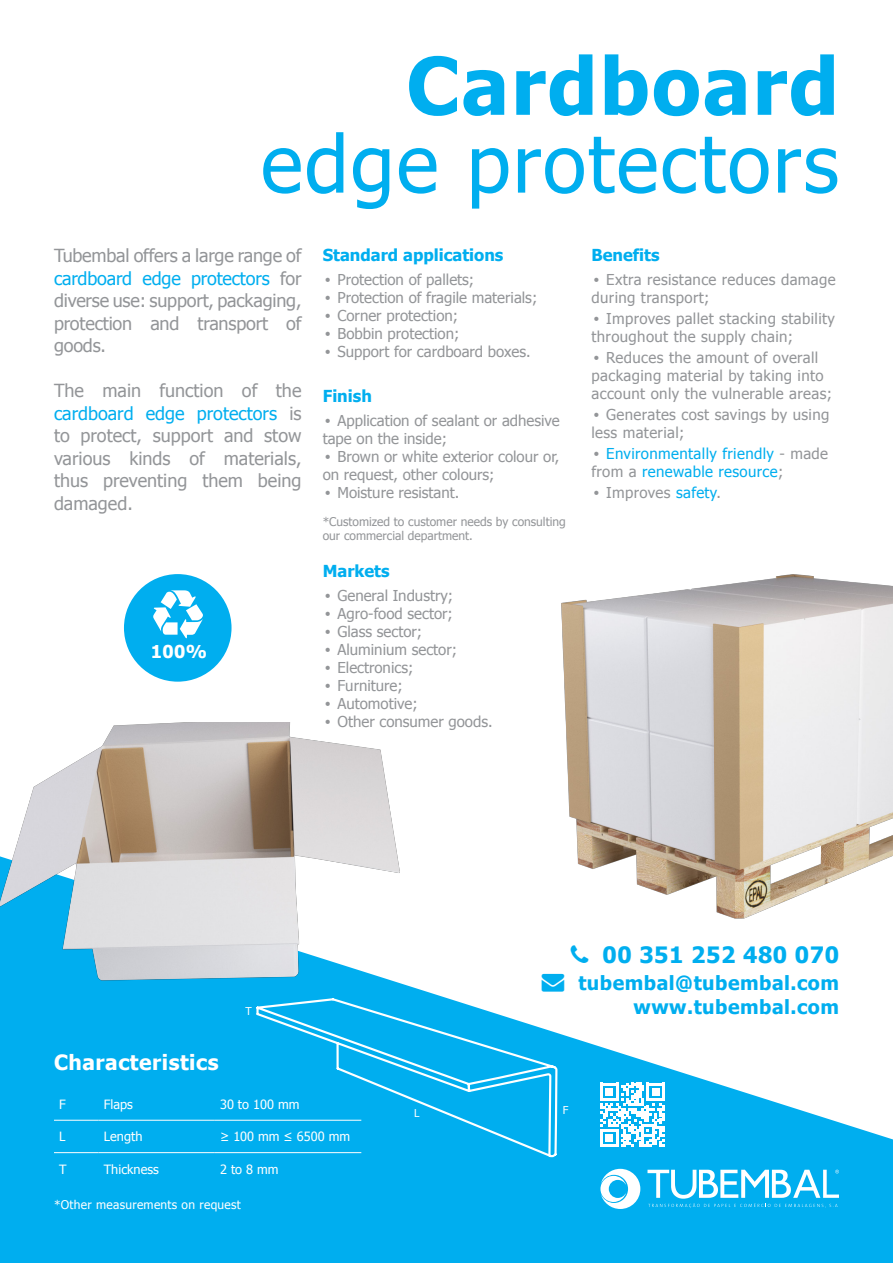
<style>
.page{position:relative;width:893px;height:1263px;background:#fff}
.page>*{position:absolute;margin:0;border:0;box-sizing:border-box;transform-origin:0 0}
.t1{font:79.5px "Tahoma";letter-spacing:.025em;color:#00aeef}
.t2{font:700 79.5px "Tahoma";letter-spacing:.025em;color:#00aeef}
.t3{font:700 22.5px "Tahoma";letter-spacing:.025em;color:#00aeef}
.t4{font:700 21px "Tahoma";letter-spacing:.025em;color:#fff}
.t5{font:700 19.5px "Tahoma";letter-spacing:.025em;color:#00aeef}
.t6{font:18px/22.5px "Tahoma";letter-spacing:-.01em;color:#939598;text-align:justify}
.t7{font:700 17.7px "Tahoma";color:#fff}
.t8{font:700 16.5px "Tahoma";color:#00aeef}
.t9{font:15px/18px "Tahoma";color:#939598}
.t10{font:15px/18px "Tahoma";letter-spacing:.025em;color:#939598}
.t11{font:15px/18px "Tahoma";letter-spacing:.025em;color:#00aeef}
.t12{font:12.75px "Tahoma";color:#fff}
.t13{font:12px/14.4px "Tahoma";color:#939598}
.t14{font:12px "Tahoma";letter-spacing:.025em;color:#fff}
.t15{font:10.8px "Tahoma";color:#fff}
.s1{color:#00aeef}
.s2{font-family:"Eras ITC";font-weight:500}
.s3{font-family:"Eras ITC";font-weight:500;color:#939598}
.s4{color:#939598}
</style>
<div class="page">
<svg style="left:0;top:1002px;width:893px;height:261px;fill:#00aeef"></svg>
<hr style="left:54px;top:1120px;width:45px;height:1px;background:#fff">
<hr style="left:99px;top:1120px;width:116px;height:1px;background:#fff">
<hr style="left:215px;top:1120px;width:146px;height:1px;background:#fff">
<hr style="left:54px;top:1152px;width:45px;height:1px;background:#fff">
<hr style="left:99px;top:1152px;width:116px;height:1px;background:#fff">
<hr style="left:215px;top:1152px;width:146px;height:1px;background:#fff">
<svg style="left:255px;top:1002px;width:304px;height:157px;background:#18b5f0"></svg>
<svg style="left:600px;top:1169px;width:40px;height:40px"></svg>
<svg style="left:647px;top:1170px;width:192px;height:38px"></svg>
<img style="left:561px;top:574px;width:332px;height:345px">
<img style="left:0;top:722px;width:459px;height:280px">
<div style="left:124px;top:574px;width:108px;height:108px;background:#00aeef;border-radius:50%"></div>
<svg style="left:153px;top:590px;width:50px;height:48px"></svg>
<svg style="left:600px;top:1083px;width:65px;height:64px"></svg>
<p class="t2" style="left:406px;top:30px;width:434px">Cardboard</p>
<p class="t1" style="left:261px;top:110px;width:579px">edge protectors</p>
<p class="t6" style="left:54px;top:244px;width:249px">Tubembal offers a large range of <span class="s1">cardboard edge protectors</span> for diverse use: support, packaging, protection and transport of goods.</p>
<p class="t6" style="left:54px;top:379px;width:249px">The main function of the <span class="s1">cardboard edge protectors</span> is to protect, support and stow various kinds of materials, thus preventing them being damaged.</p>
<p class="t7" style="left:151px;top:639px;width:58px">100%</p>
<p class="t8" style="left:323px;top:244px;width:182px">Standard applications</p>
<p class="t9" style="left:323px;top:270px;width:153px"><span class="s2">•</span> Protection of pallets;</p>
<p class="t9" style="left:323px;top:288px;width:216px"><span class="s2">•</span> Protection of fragile materials;</p>
<p class="t9" style="left:323px;top:306px;width:137px"><span class="s2">•</span> Corner protection;</p>
<p class="t9" style="left:323px;top:324px;width:138px"><span class="s2">•</span> Bobbin protection;</p>
<p class="t9" style="left:323px;top:342px;width:209px"><span class="s2">•</span> Support for cardboard boxes.</p>
<p class="t8" style="left:323px;top:385px;width:51px">Finish</p>
<p class="t9" style="left:323px;top:411px;width:239px"><span class="s2">•</span> Application of sealant or adhesive tape on the inside;</p>
<p class="t9" style="left:323px;top:447px;width:238px"><span class="s2">•</span> Brown or white exterior colour or, on request, other colours;</p>
<p class="t9" style="left:323px;top:483px;width:138px"><span class="s2">•</span> Moisture resistant.</p>
<p class="t13" style="left:323px;top:513px;width:245px">*Customized to customer needs by consulting our commercial department.</p>
<p class="t8" style="left:323px;top:559px;width:68px">Markets</p>
<p class="t9" style="left:323px;top:586px;width:132px"><span class="s2">•</span> General Industry;</p>
<p class="t9" style="left:323px;top:604px;width:132px"><span class="s2">•</span> Agro-food sector;</p>
<p class="t9" style="left:323px;top:622px;width:101px"><span class="s2">•</span> Glass sector;</p>
<p class="t9" style="left:323px;top:640px;width:136px"><span class="s2">•</span> Aluminium sector;</p>
<p class="t9" style="left:323px;top:658px;width:92px"><span class="s2">•</span> Electronics;</p>
<p class="t9" style="left:323px;top:676px;width:82px"><span class="s2">•</span> Furniture;</p>
<p class="t9" style="left:323px;top:694px;width:96px"><span class="s2">•</span> Automotive;</p>
<p class="t9" style="left:323px;top:712px;width:171px"><span class="s2">•</span> Other consumer goods.</p>
<p class="t8" style="left:591px;top:244px;width:70px">Benefits</p>
<p class="t10" style="left:591px;top:270px;width:246px"><span class="s2">•</span> Extra resistance reduces damage during transport;</p>
<p class="t10" style="left:591px;top:309px;width:245px"><span class="s2">•</span> Improves pallet stacking stability throughout the supply chain;</p>
<p class="t10" style="left:591px;top:348px;width:242px"><span class="s2">•</span> Reduces the amount of overall packaging material by taking into account only the vulnerable areas;</p>
<p class="t10" style="left:591px;top:405px;width:239px"><span class="s2">•</span> Generates cost savings by using less material;</p>
<p class="t11" style="left:591px;top:444px;width:238px"><span class="s3">•</span> Environmentally friendly <span class="s4">- made from a</span> renewable resource<span class="s4">;</span></p>
<p class="t10" style="left:591px;top:483px;width:131px"><span class="s2">•</span> Improves <span class="s1">safety</span>.</p>
<p class="t4" style="left:54px;top:1048px;width:166px">Characteristics</p>
<p class="t15" style="left:246px;top:1004px;width:8px">T</p>
<p class="t3" style="left:602px;top:939px;width:238px">00 351 252 480 070</p>
<p class="t5" style="left:542px;top:969px;width:299px">→ tubembal@tubembal.com</p>
<p class="t5" style="left:633px;top:993px;width:207px">www.tubembal.com</p>
<p class="t12" style="left:59px;top:1096px;width:8px">F</p>
<p class="t12" style="left:104px;top:1096px;width:30px">Flaps</p>
<p class="t12" style="left:220px;top:1096px;width:81px">30 to 100 mm</p>
<p class="t12" style="left:59px;top:1128px;width:8px">L</p>
<p class="t12" style="left:104px;top:1128px;width:40px">Length</p>
<p class="t12" style="left:220px;top:1128px;width:132px">≥ 100 mm ≤ 6500 mm</p>
<p class="t12" style="left:59px;top:1160px;width:9px">T</p>
<p class="t12" style="left:104px;top:1160px;width:56px">Thickness</p>
<p class="t12" style="left:220px;top:1160px;width:60px">2 to 8 mm</p>
<p class="t14" style="left:54px;top:1196px;width:188px">*Other measurements on request</p>
<p class="t15" style="left:414px;top:1106px;width:7px">L</p>
<p class="t15" style="left:563px;top:1103px;width:7px">F</p>
</div>
